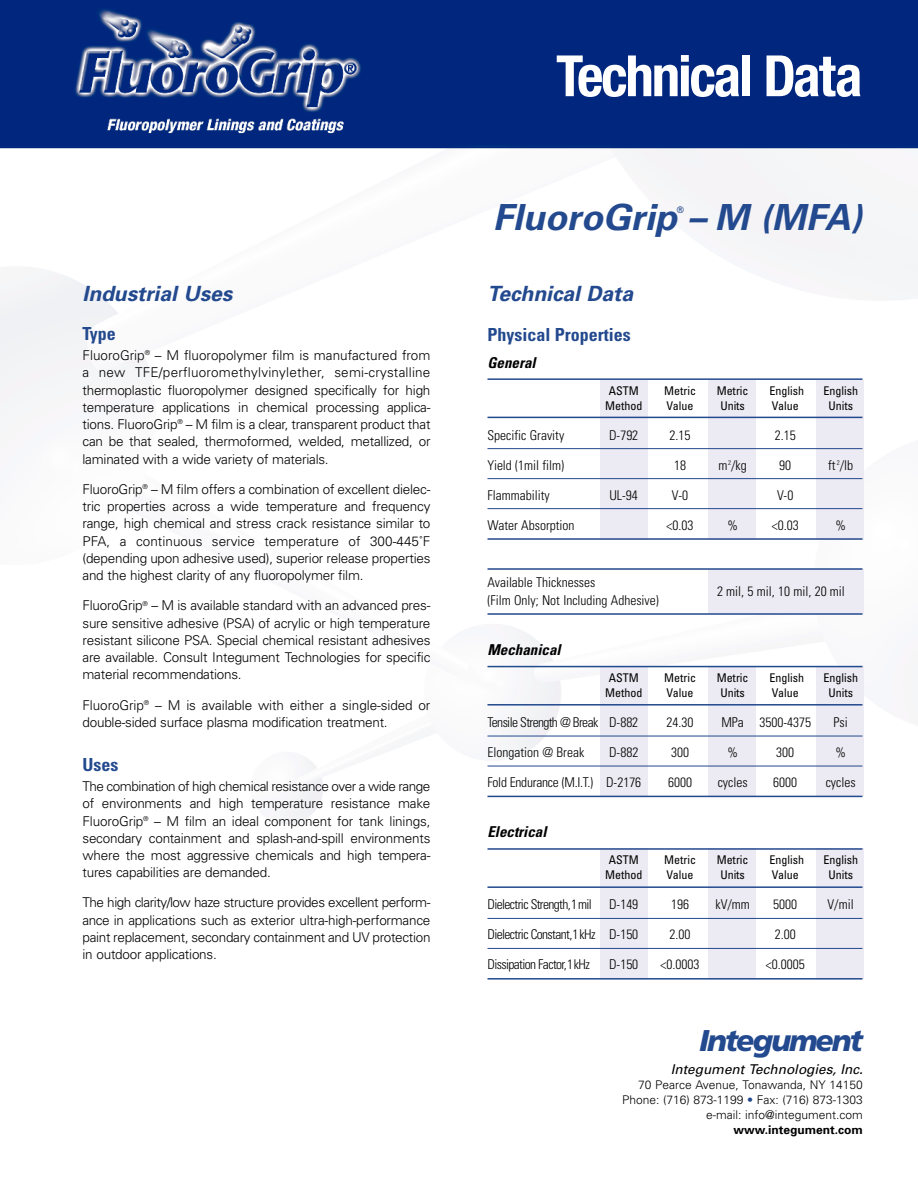
<style>
.page{position:relative;width:918px;height:1188px;background:#fff}
.page>*{position:absolute;margin:0;border:0;box-sizing:border-box;transform-origin:0 0}
.t1{font:700 condensed 57px "Helvetica Neue";letter-spacing:-.04em;color:#fff}
.t2{font:italic 700 36px "Univers";color:#23498e}
.t3{font:italic 900 30px "Frutiger";letter-spacing:-.065em;color:#23498e}
.t4{font:italic 700 21px "Univers";color:#23498e}
.t5{font:700 condensed 18px "Univers";color:#23498e}
.t6{font:italic 700 condensed 15px "Univers";color:#000}
.t7{font:300 13.5px/17.2px "Univers";letter-spacing:-.015em;color:#000;text-align:justify}
.t8{font:300 condensed 13.5px/18px "Univers";color:#000}
.t9{font:300 condensed 13.5px "Univers";letter-spacing:-.045em;color:#000}
.t10{font:italic 13.5px "Univers";color:#000}
.t11{font:300 condensed 13.5px "Univers";letter-spacing:-.02em;color:#000}
.t12{font:condensed 12px "Univers";color:#000}
.t13{font:300 12px/15px "Univers";color:#000;text-align:right}
.t14{font:700 12px "Univers";color:#000}
.t15{font:9px "Univers";color:#23498e}
.s1{color:#23498e}
</style>
<div class="page">
<img style="left:0;top:0;width:918px;height:980px">
<div style="left:816px;top:380px;width:48px;height:159px;background:#eceaf2"></div>
<div style="left:708px;top:380px;width:48px;height:159px;background:#eceaf2"></div>
<div style="left:600px;top:380px;width:48px;height:159px;background:#eceaf2"></div>
<div style="left:708px;top:569px;width:156px;height:45px;background:#eceaf2"></div>
<div style="left:600px;top:667px;width:48px;height:129px;background:#eceaf2"></div>
<div style="left:600px;top:849px;width:48px;height:130px;background:#eceaf2"></div>
<div style="left:708px;top:667px;width:48px;height:129px;background:#eceaf2"></div>
<div style="left:708px;top:849px;width:48px;height:130px;background:#eceaf2"></div>
<div style="left:816px;top:667px;width:48px;height:129px;background:#eceaf2"></div>
<div style="left:816px;top:849px;width:48px;height:130px;background:#eceaf2"></div>
<hr style="left:488px;top:378px;width:374px;height:2px;background:#23498e">
<hr style="left:488px;top:417px;width:374px;height:1px;background:#23498e">
<hr style="left:488px;top:448px;width:374px;height:1px;background:#23498e">
<hr style="left:488px;top:478px;width:374px;height:1px;background:#23498e">
<hr style="left:488px;top:508px;width:374px;height:1px;background:#23498e">
<hr style="left:488px;top:538px;width:374px;height:2px;background:#23498e">
<hr style="left:488px;top:568px;width:374px;height:2px;background:#23498e">
<hr style="left:488px;top:613px;width:374px;height:2px;background:#23498e">
<hr style="left:488px;top:666px;width:374px;height:1px;background:#23498e">
<hr style="left:488px;top:704px;width:374px;height:2px;background:#23498e">
<hr style="left:488px;top:736px;width:374px;height:1px;background:#23498e">
<hr style="left:488px;top:766px;width:374px;height:1px;background:#23498e">
<hr style="left:488px;top:796px;width:374px;height:1px;background:#23498e">
<hr style="left:488px;top:848px;width:374px;height:2px;background:#23498e">
<hr style="left:488px;top:886px;width:374px;height:2px;background:#23498e">
<hr style="left:488px;top:918px;width:374px;height:1px;background:#23498e">
<hr style="left:488px;top:948px;width:374px;height:1px;background:#23498e">
<hr style="left:488px;top:978px;width:374px;height:2px;background:#23498e">
<h3 class="t4" style="left:82px;top:286px;width:151px">Industrial Uses</h3>
<h3 class="t5" style="left:82px;top:327px;width:35px">Type</h3>
<p class="t7" style="left:82px;top:348px;width:350px">FluoroGrip<sup>®</sup> – M fluoropolymer film is manufactured from a new TFE/perfluoromethylvinylether, semi-crystalline thermoplastic fluoropolymer designed specifically for high temperature applications in chemical processing applica&shy;tions. FluoroGrip<sup>®</sup> – M film is a clear, transparent product that can be that sealed, thermoformed, welded, metallized, or laminated with a wide variety of materials.</p>
<p class="t7" style="left:83px;top:482px;width:349px">FluoroGrip<sup>®</sup> – M film offers a combination of excellent dielec&shy;tric properties across a wide temperature and frequency range, high chemical and stress crack resistance similar to PFA, a continuous service temperature of 300-445˚F (depending upon adhesive used), superior release properties and the highest clarity of any fluoropolymer film.</p>
<p class="t7" style="left:83px;top:598px;width:349px">FluoroGrip<sup>®</sup> – M is available standard with an advanced pres&shy;sure sensitive adhesive (PSA) of acrylic or high temperature resistant silicone PSA. Special chemical resistant adhesives are available. Consult Integument Technologies for specific material recommendations.</p>
<p class="t7" style="left:83px;top:697px;width:349px">FluoroGrip<sup>®</sup> – M is available with either a single-sided or double-sided surface plasma modification treatment.</p>
<h3 class="t5" style="left:82px;top:758px;width:37px">Uses</h3>
<p class="t7" style="left:82px;top:779px;width:350px">The combination of high chemical resistance over a wide range of environments and high temperature resistance make FluoroGrip<sup>®</sup> – M film an ideal component for tank linings, secondary containment and splash-and-spill environments where the most aggressive chemicals and high tempera&shy;tures capabilities are demanded.</p>
<p class="t7" style="left:83px;top:895px;width:350px">The high clarity/low haze structure provides excellent perform&shy;ance in applications such as exterior ultra-high-performance paint replacement, secondary containment and UV protection in outdoor applications.</p>
<h1 class="t1" style="left:556px;top:55px;width:308px">Technical Data</h1>
<h2 class="t2" style="left:493px;top:204px;width:371px">FluoroGrip – M (MFA)</h2>
<p class="t15" style="left:677px;top:207px;width:9px">®</p>
<h3 class="t4" style="left:488px;top:286px;width:147px">Technical Data</h3>
<h3 class="t5" style="left:488px;top:328px;width:145px">Physical Properties</h3>
<p class="t6" style="left:488px;top:357px;width:50px">General</p>
<p class="t12" style="left:609px;top:386px;width:31px">ASTM</p>
<p class="t12" style="left:664px;top:386px;width:33px">Metric</p>
<p class="t12" style="left:717px;top:386px;width:33px">Metric</p>
<p class="t12" style="left:769px;top:386px;width:36px">English</p>
<p class="t12" style="left:823px;top:386px;width:36px">English</p>
<p class="t12" style="left:605px;top:401px;width:39px">Method</p>
<p class="t12" style="left:667px;top:401px;width:28px">Value</p>
<p class="t12" style="left:720px;top:401px;width:26px">Units</p>
<p class="t12" style="left:772px;top:401px;width:28px">Value</p>
<p class="t12" style="left:828px;top:401px;width:26px">Units</p>
<p class="t8" style="left:488px;top:427px;width:78px">Specific Gravity</p>
<p class="t8" style="left:609px;top:427px;width:31px">D-792</p>
<p class="t8" style="left:670px;top:427px;width:22px">2.15</p>
<p class="t8" style="left:775px;top:427px;width:22px">2.15</p>
<p class="t8" style="left:488px;top:457px;width:78px">Yield (1mil film)</p>
<p class="t8" style="left:674px;top:457px;width:13px">18</p>
<p class="t8" style="left:718px;top:457px;width:30px">m<sup>2</sup>/kg</p>
<p class="t8" style="left:779px;top:457px;width:13px">90</p>
<p class="t8" style="left:828px;top:457px;width:27px">ft <sup>2</sup>/lb</p>
<p class="t8" style="left:488px;top:487px;width:64px">Flammability</p>
<p class="t8" style="left:609px;top:487px;width:30px">UL-94</p>
<p class="t8" style="left:672px;top:487px;width:18px">V-0</p>
<p class="t8" style="left:777px;top:487px;width:18px">V-0</p>
<p class="t8" style="left:488px;top:517px;width:88px">Water Absorption</p>
<p class="t8" style="left:667px;top:517px;width:28px">&lt;0.03</p>
<p class="t8" style="left:727px;top:517px;width:12px">%</p>
<p class="t8" style="left:772px;top:517px;width:28px">&lt;0.03</p>
<p class="t8" style="left:835px;top:517px;width:12px">%</p>
<p class="t8" style="left:488px;top:574px;width:173px">Available Thicknesses<br>(Film Only; Not Including Adhesive)</p>
<p class="t8" style="left:717px;top:583px;width:129px">2 mil, 5 mil, 10 mil, 20 mil</p>
<p class="t6" style="left:488px;top:644px;width:75px">Mechanical</p>
<p class="t12" style="left:609px;top:673px;width:31px">ASTM</p>
<p class="t12" style="left:664px;top:673px;width:33px">Metric</p>
<p class="t12" style="left:717px;top:673px;width:33px">Metric</p>
<p class="t12" style="left:769px;top:673px;width:36px">English</p>
<p class="t12" style="left:823px;top:673px;width:36px">English</p>
<p class="t12" style="left:605px;top:688px;width:39px">Method</p>
<p class="t12" style="left:667px;top:688px;width:28px">Value</p>
<p class="t12" style="left:720px;top:688px;width:26px">Units</p>
<p class="t12" style="left:772px;top:688px;width:28px">Value</p>
<p class="t12" style="left:828px;top:688px;width:26px">Units</p>
<p class="t9" style="left:488px;top:717px;width:152px">Tensile Strength @ Break D-882</p>
<p class="t8" style="left:667px;top:715px;width:28px">24.30</p>
<p class="t8" style="left:721px;top:715px;width:91px">MPa 3500-4375</p>
<p class="t8" style="left:834px;top:715px;width:16px">Psi</p>
<p class="t8" style="left:488px;top:745px;width:98px">Elongation @ Break</p>
<p class="t8" style="left:609px;top:745px;width:31px">D-882</p>
<p class="t8" style="left:671px;top:745px;width:19px">300</p>
<p class="t8" style="left:727px;top:745px;width:12px">%</p>
<p class="t8" style="left:776px;top:745px;width:19px">300</p>
<p class="t8" style="left:835px;top:745px;width:12px">%</p>
<p class="t11" style="left:488px;top:777px;width:155px">Fold Endurance (M.I.T.) D-2176</p>
<p class="t8" style="left:668px;top:775px;width:25px">6000</p>
<p class="t8" style="left:718px;top:775px;width:31px">cycles</p>
<p class="t8" style="left:773px;top:775px;width:25px">6000</p>
<p class="t8" style="left:826px;top:775px;width:31px">cycles</p>
<p class="t6" style="left:488px;top:827px;width:61px">Electrical</p>
<p class="t12" style="left:609px;top:856px;width:31px">ASTM</p>
<p class="t12" style="left:664px;top:856px;width:33px">Metric</p>
<p class="t12" style="left:717px;top:856px;width:33px">Metric</p>
<p class="t12" style="left:769px;top:856px;width:36px">English</p>
<p class="t12" style="left:823px;top:856px;width:36px">English</p>
<p class="t12" style="left:605px;top:871px;width:39px">Method</p>
<p class="t12" style="left:667px;top:871px;width:28px">Value</p>
<p class="t12" style="left:720px;top:871px;width:26px">Units</p>
<p class="t12" style="left:772px;top:871px;width:28px">Value</p>
<p class="t12" style="left:828px;top:871px;width:26px">Units</p>
<p class="t9" style="left:488px;top:900px;width:106px">Dielectric Strength,1mil</p>
<p class="t8" style="left:609px;top:897px;width:31px">D-149</p>
<p class="t8" style="left:671px;top:897px;width:19px">196</p>
<p class="t8" style="left:715px;top:897px;width:36px">kV/mm</p>
<p class="t8" style="left:773px;top:897px;width:25px">5000</p>
<p class="t8" style="left:828px;top:897px;width:28px">V/mil</p>
<p class="t9" style="left:488px;top:930px;width:152px">Dielectric Constant,1kHz D-150</p>
<p class="t8" style="left:670px;top:927px;width:22px">2.00</p>
<p class="t8" style="left:775px;top:927px;width:22px">2.00</p>
<p class="t9" style="left:488px;top:960px;width:104px">Dissipation Factor,1kHz</p>
<p class="t8" style="left:609px;top:957px;width:31px">D-150</p>
<p class="t8" style="left:661px;top:957px;width:40px">&lt;0.0003</p>
<p class="t8" style="left:766px;top:957px;width:40px">&lt;0.0005</p>
<h3 class="t3" style="left:699px;top:1029px;width:165px">Integument</h3>
<p class="t10" style="left:671px;top:1064px;width:194px">Integument Technologies, Inc.</p>
<p class="t13" style="left:622px;top:1078px;width:242px">70 Pearce Avenue, Tonawanda, NY 14150<br>Phone: (716) 873-1199 <span class="s1">•</span> Fax: (716) 873-1303 e-mail: info@integument.com</p>
<p class="t14" style="left:734px;top:1125px;width:131px">www.integument.com</p>
</div>
